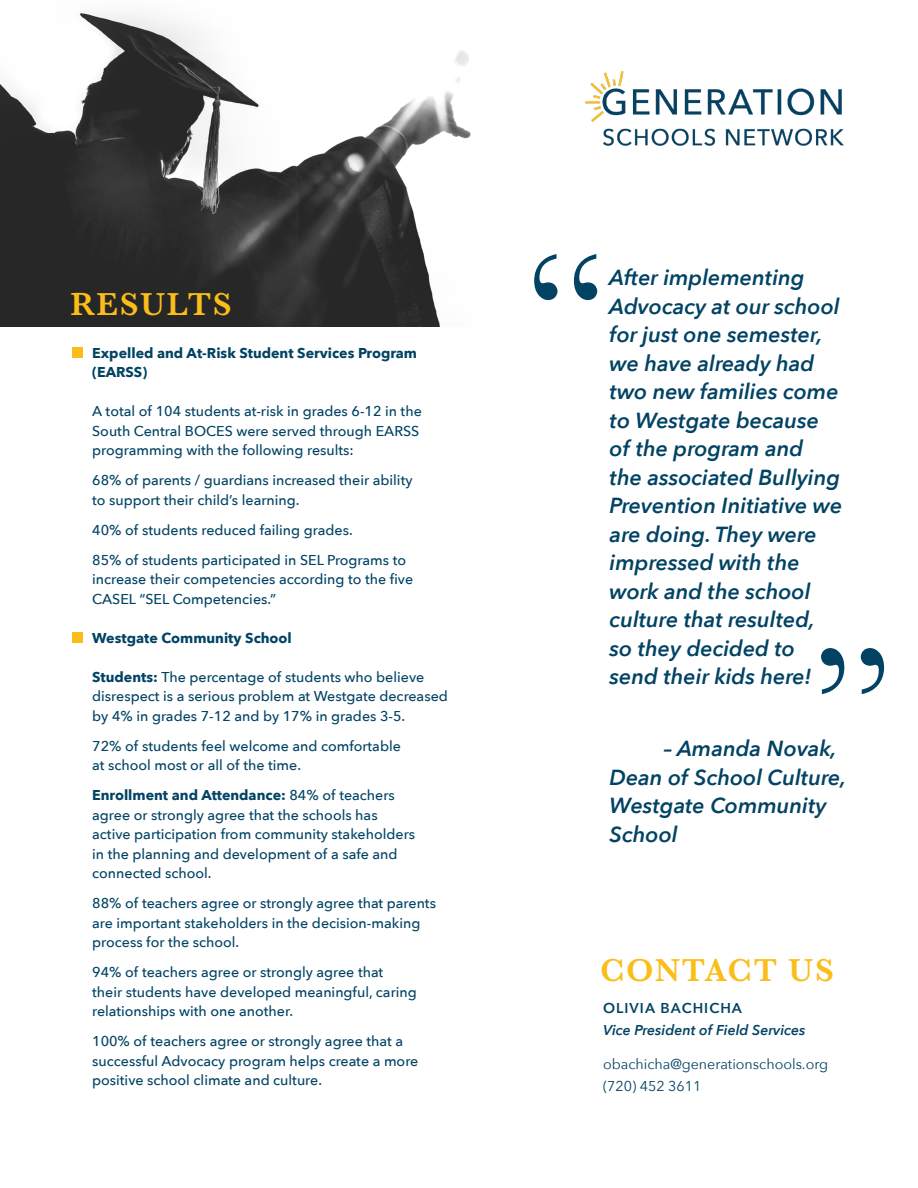
<style>
.page{position:relative;width:918px;height:1188px;background:#fff}
.page>*{position:absolute;margin:0;border:0;box-sizing:border-box;transform-origin:0 0}
.t1{font:180px "Baskerville";color:#024364}
.t2{font:600 33px "Baskerville";letter-spacing:.05em;color:#fbbd19}
.t3{font:italic 600 21.75px/28.5px "Avenir Next";color:#024364}
.t4{font:500 14.25px/19.5px "Avenir Next";color:#024364}
.t5{font:700 14.25px/19.5px "Avenir Next";color:#024364}
.t6{font:14.25px "Avenir Next";color:#024364}
.t7{font:italic 600 14.25px "Avenir Next";color:#024364}
.t8{font:600 14.25px "Avenir Next";letter-spacing:.075em;color:#024364}
.s1{font-weight:700}
.s2{font-weight:500}
</style>
<div class="page">
<img style="left:0;top:13px;width:471px;height:314px">
<img style="left:585px;top:72px;width:259px;height:74px">
<div style="left:72px;top:348px;width:10px;height:10px;background:#fbbd19"></div>
<div style="left:72px;top:633px;width:10px;height:10px;background:#fbbd19"></div>
<p class="t2" style="left:70px;top:281px;width:163px">RESULTS</p>
<p class="t5" style="left:92px;top:343px;width:326px">Expelled and At-Risk Student Services Program (EARSS)</p>
<p class="t4" style="left:92px;top:401px;width:331px">A total of 104 students at-risk in grades 6-12 in the<br>South Central BOCES were served through EARSS programming with the following results:</p>
<p class="t4" style="left:92px;top:470px;width:322px">68% of parents / guardians increased their ability</p>
<p class="t4" style="left:92px;top:490px;width:209px">to support their child’s learning.</p>
<p class="t4" style="left:92px;top:520px;width:262px">40% of students reduced failing grades.</p>
<p class="t4" style="left:92px;top:550px;width:323px">85% of students participated in SEL Programs to increase their competencies according to the five<br>CASEL “SEL Competencies.”</p>
<p class="t5" style="left:92px;top:628px;width:201px">Westgate Community School</p>
<p class="t4" style="left:92px;top:667px;width:357px"><span class="s1">Students:</span> The percentage of students who believe disrespect is a serious problem at Westgate decreased</p>
<p class="t4" style="left:92px;top:706px;width:315px">by 4% in grades 7-12 and by 17% in grades 3-5.</p>
<p class="t4" style="left:92px;top:736px;width:310px">72% of students feel welcome and comfortable</p>
<p class="t4" style="left:92px;top:755px;width:210px">at school most or all of the time.</p>
<p class="t5" style="left:92px;top:785px;width:304px">Enrollment and Attendance: <span class="s2">84% of teachers</span></p>
<p class="t4" style="left:92px;top:805px;width:287px">agree or strongly agree that the schools has</p>
<p class="t4" style="left:92px;top:824px;width:324px">active participation from community stakeholders</p>
<p class="t4" style="left:92px;top:844px;width:307px">in the planning and development of a safe and</p>
<p class="t4" style="left:92px;top:863px;width:121px">connected school.</p>
<p class="t4" style="left:92px;top:893px;width:345px">88% of teachers agree or strongly agree that parents are important stakeholders in the decision-making process for the school.</p>
<p class="t4" style="left:92px;top:962px;width:326px">94% of teachers agree or strongly agree that their students have developed meaningful, caring relationships with one another.</p>
<p class="t4" style="left:92px;top:1031px;width:328px">100% of teachers agree or strongly agree that a successful Advocacy program helps create a more positive school climate and culture.</p>
<p class="t1" style="left:523px;top:201px;width:84px">“</p>
<p class="t3" style="left:610px;top:263px;width:234px">After implementing<br>Advocacy at our school for just one semester, we have already had two new families come to Westgate because of the program and<br>the associated Bullying<br>Prevention Initiative we are doing. They were impressed with the work and the school culture that resulted,</p>
<p class="t3" style="left:610px;top:633px;width:203px">so they decided to send their kids here!</p>
<p class="t1" style="left:812px;top:594px;width:84px">”</p>
<p class="t3" style="left:610px;top:734px;width:238px;text-indent:54px">– Amanda Novak,<br>Dean of School Culture,<br>Westgate Community<br>School</p>
<p class="t2" style="left:600px;top:947px;width:235px">CONTACT US</p>
<p class="t8" style="left:603px;top:996px;width:141px">OLIVIA BACHICHA</p>
<p class="t7" style="left:603px;top:1018px;width:204px">Vice President of Field Services</p>
<p class="t6" style="left:603px;top:1052px;width:227px">obachicha@generationschools.org</p>
<p class="t6" style="left:603px;top:1074px;width:100px">(720) 452 3611</p>
</div>
